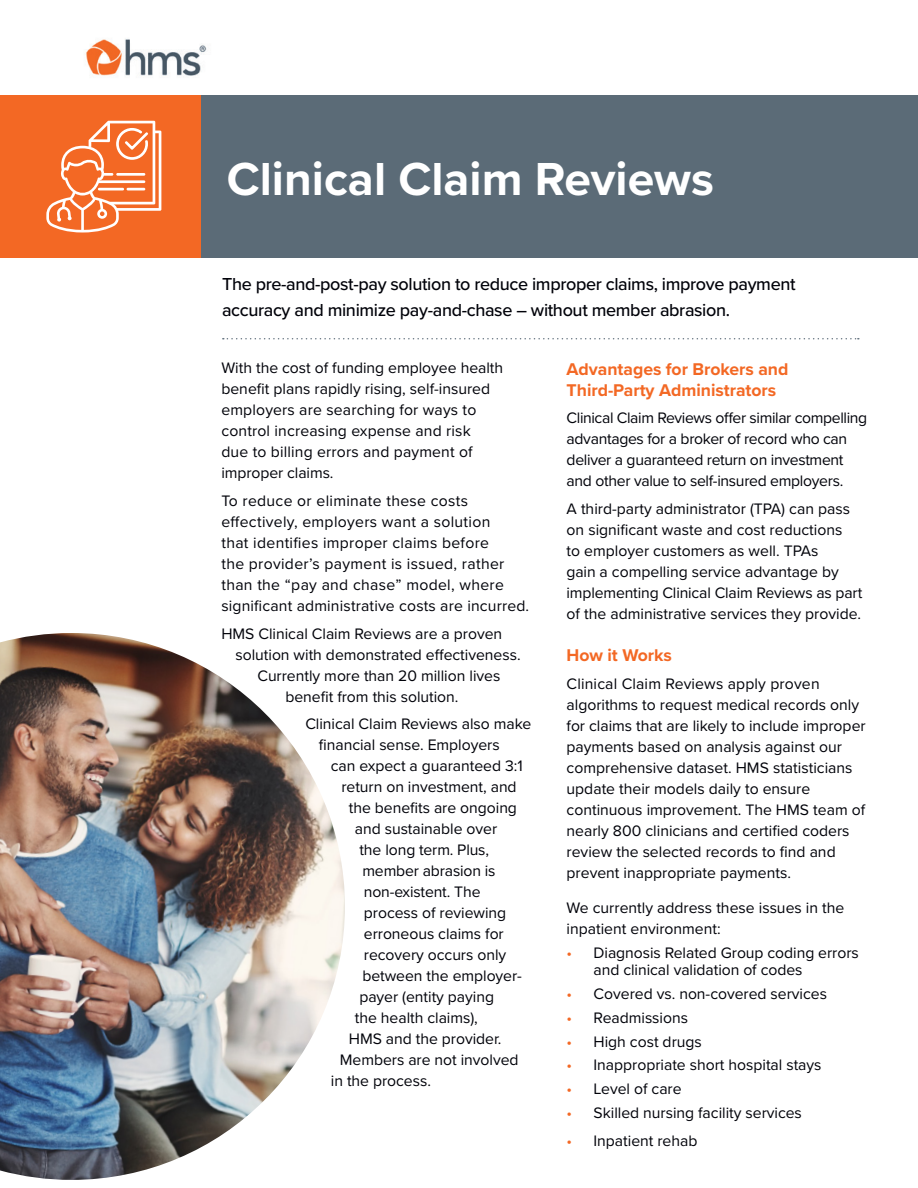
<style>
.page{position:relative;width:918px;height:1188px;background:#fff}
.page>*{position:absolute;margin:0;border:0;box-sizing:border-box;transform-origin:0 0}
.t1{font:700 48px "Proxima Nova";color:#fff}
.Intro_Paragraph{font:500 18px/26.2px "Proxima Nova";letter-spacing:-.02em;color:#010209}
.Paragraph{font:700 17.7px/21px "Proxima Nova";color:#f36824}
.Paragraph-2{font:15.75px/21px "Proxima Nova";color:#010209}
.Paragraph-3{font:15.75px/21px "Proxima Nova";letter-spacing:.02em;color:#010209}
.Paragraph-4{font:15.75px/21px "Proxima Nova";letter-spacing:-.02em;color:#010209}
.s1{color:#f36824}
</style>
<div class="page">
<div style="left:200px;top:95px;width:718px;height:163px;background:#5b6b77"></div>
<svg style="left:223px;top:338px;width:636px;height:1px"></svg>
<img style="left:86px;top:39px;width:121px;height:37px">
<div style="left:0;top:95px;width:201px;height:163px;background:#f36824"></div>
<svg style="left:46px;top:121px;width:115px;height:112px"></svg>
<img style="left:0;top:633px;width:345px;height:547px">
<h1 class="t1" style="left:227px;top:144px;width:489px">Clinical Claim Reviews</h1>
<p class="Intro_Paragraph" style="left:222px;top:270px;width:575px">The pre-and-post-pay solution to reduce improper claims, improve payment accuracy and minimize pay-and-chase – without member abrasion.</p>
<p class="Paragraph-2" style="left:221px;top:357px;width:283px">With the cost of funding employee health benefit plans rapidly rising, self-insured employers are searching for ways to control increasing expense and risk<br>due to billing errors and payment of improper claims.</p>
<p class="Paragraph-3" style="left:221px;top:489px;width:309px">To reduce or eliminate these costs effectively, employers want a solution<br>that identifies improper claims before<br>the provider’s payment is issued, rather than the “pay and chase” model, where significant administrative costs are incurred.</p>
<p class="Paragraph-2" style="left:221px;top:622px;width:282px">HMS Clinical Claim Reviews are a proven</p>
<p class="Paragraph-2" style="left:235px;top:643px;width:287px">solution with demonstrated effectiveness.</p>
<p class="Paragraph-2" style="left:257px;top:664px;width:244px">Currently more than 20 million lives</p>
<p class="Paragraph-2" style="left:285px;top:685px;width:175px">benefit from this solution.</p>
<p class="Paragraph-2" style="left:305px;top:713px;width:227px">Clinical Claim Reviews also make</p>
<p class="Paragraph-2" style="left:319px;top:734px;width:182px">financial sense. Employers</p>
<p class="Paragraph-2" style="left:331px;top:755px;width:193px">can expect a guaranteed 3:1</p>
<p class="Paragraph-2" style="left:341px;top:776px;width:177px">return on investment, and</p>
<p class="Paragraph-2" style="left:349px;top:797px;width:170px">the benefits are ongoing</p>
<p class="Paragraph-2" style="left:355px;top:818px;width:144px">and sustainable over</p>
<p class="Paragraph-2" style="left:359px;top:839px;width:131px">the long term. Plus,</p>
<p class="Paragraph-2" style="left:362px;top:860px;width:135px">member abrasion is</p>
<p class="Paragraph-2" style="left:364px;top:881px;width:118px">non-existent. The</p>
<p class="Paragraph-2" style="left:364px;top:902px;width:144px">process of reviewing</p>
<p class="Paragraph-2" style="left:364px;top:923px;width:141px">erroneous claims for</p>
<p class="Paragraph-2" style="left:364px;top:944px;width:144px">recovery occurs only</p>
<p class="Paragraph-2" style="left:362px;top:965px;width:161px">between the employer-</p>
<p class="Paragraph-2" style="left:359px;top:986px;width:136px">payer (entity paying</p>
<p class="Paragraph-2" style="left:355px;top:1007px;width:124px">the health claims),</p>
<p class="Paragraph-2" style="left:349px;top:1028px;width:154px">HMS and the provider.</p>
<p class="Paragraph-2" style="left:340px;top:1049px;width:180px">Members are not involved</p>
<p class="Paragraph-2" style="left:331px;top:1070px;width:102px">in the process.</p>
<p class="Paragraph" style="left:567px;top:358px;width:223px">Advantages for Brokers and<br>Third-Party Administrators</p>
<p class="Paragraph-4" style="left:567px;top:407px;width:302px">Clinical Claim Reviews offer similar compelling advantages for a broker of record who can deliver a guaranteed return on investment and other value to self-insured employers.</p>
<p class="Paragraph-2" style="left:567px;top:498px;width:297px">A third-party administrator (TPA) can pass on significant waste and cost reductions<br>to employer customers as well. TPAs<br>gain a compelling service advantage by implementing Clinical Claim Reviews as part of the administrative services they provide.</p>
<p class="Paragraph" style="left:567px;top:644px;width:107px">How it Works</p>
<p class="Paragraph-2" style="left:567px;top:672px;width:301px">Clinical Claim Reviews apply proven algorithms to request medical records only for claims that are likely to include improper payments based on analysis against our comprehensive dataset. HMS statisticians update their models daily to ensure continuous improvement. The HMS team of nearly 800 clinicians and certified coders review the selected records to find and prevent inappropriate payments.</p>
<p class="Paragraph-2" style="left:567px;top:897px;width:279px">We currently address these issues in the inpatient environment:</p>
<p class="Paragraph-2" style="left:594px;top:943px;width:267px;line-height:17.1px;text-indent:-27px"><span class="s1">•</span> Diagnosis Related Group coding errors and clinical validation of codes</p>
<p class="Paragraph-2" style="left:567px;top:982px;width:262px"><span class="s1">•</span> Covered vs. non-covered services</p>
<p class="Paragraph-2" style="left:567px;top:1006px;width:123px"><span class="s1">•</span> Readmissions</p>
<p class="Paragraph-2" style="left:567px;top:1030px;width:137px"><span class="s1">•</span> High cost drugs</p>
<p class="Paragraph-2" style="left:567px;top:1054px;width:256px"><span class="s1">•</span> Inappropriate short hospital stays</p>
<p class="Paragraph-2" style="left:567px;top:1078px;width:117px"><span class="s1">•</span> Level of care</p>
<p class="Paragraph-2" style="left:567px;top:1102px;width:237px"><span class="s1">•</span> Skilled nursing facility services</p>
<p class="Paragraph-2" style="left:567px;top:1129px;width:132px"><span class="s1">•</span> Inpatient rehab</p>
</div>
